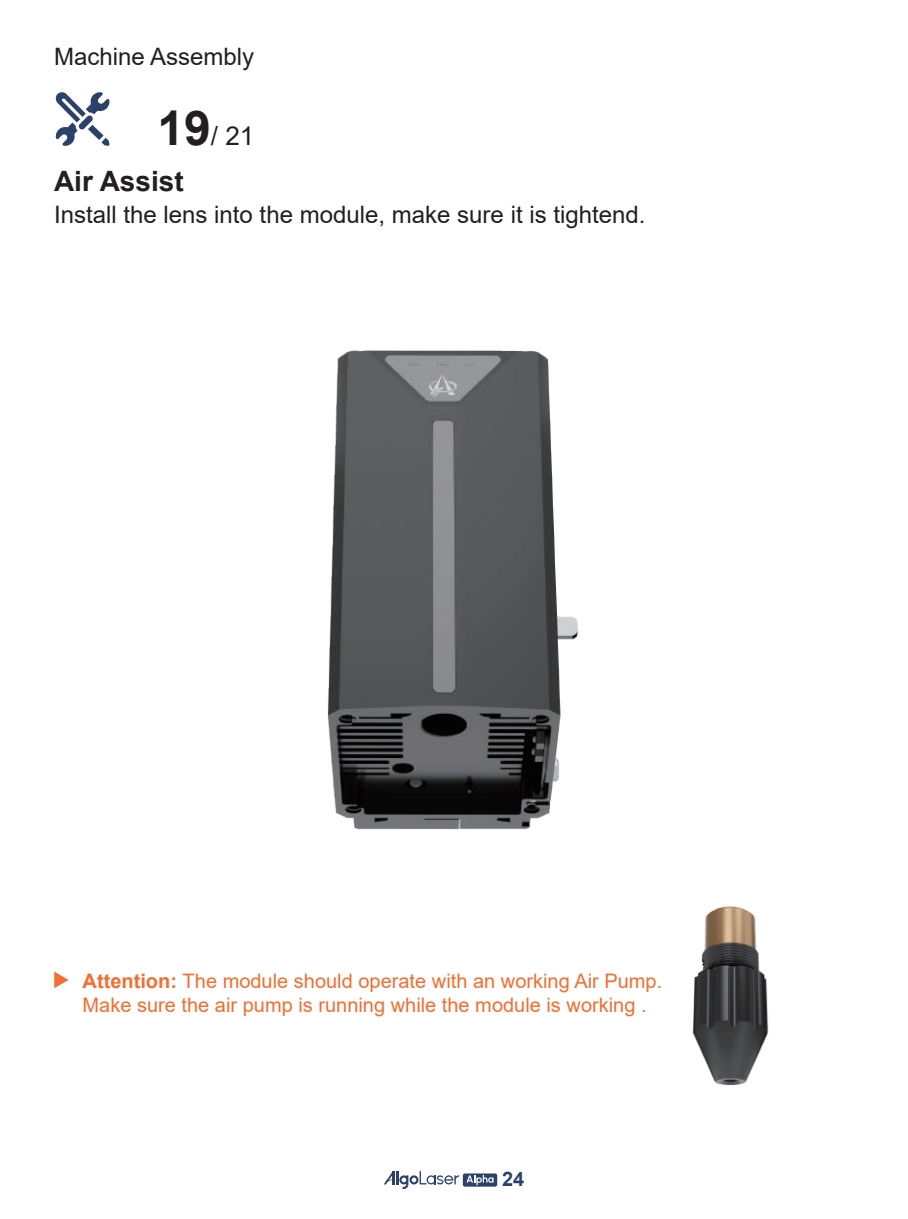
<style>
.page{position:relative;width:908px;height:1219px;background:#fff}
.page>*{position:absolute;margin:0;border:0;box-sizing:border-box;transform-origin:0 0}
.t1{font:700 28px "Arial";color:#231f20}
.t2{font:26px "Arial";color:#231f20}
.t3{font:24px "Arial";color:#231f20}
.t4{font:20px/24px "Arial";color:#f36e31}
.t5{font:700 20px "Arial";color:#2b4169}
.s1{font-weight:700;font-size:48px}
.s2{font-weight:700}
</style>
<div class="page">
<svg style="left:54px;top:972px;width:15px;height:16px"></svg>
<img style="left:692px;top:906px;width:77px;height:180px">
<img style="left:327px;top:350px;width:251px;height:480px">
<svg style="left:383px;top:1171px;width:76px;height:18px"></svg>
<div style="left:462px;top:1173px;width:35px;height:14px;background:#2b4169;border-radius:2px"></div>
<svg style="left:466px;top:1175px;width:27px;height:10px"></svg>
<svg style="left:55px;top:92px;width:55px;height:54px"></svg>
<p class="t3" style="left:54px;top:40px;width:202px">Machine Assembly</p>
<h2 class="t2" style="left:157px;top:118px;width:98px"><span class="s1">19</span>/ 21</h2>
<h1 class="t1" style="left:54px;top:162px;width:131px">Air Assist</h1>
<p class="t3" style="left:54px;top:199px;width:592px">Install the lens into the module, make sure it is tightend.</p>
<p class="t4" style="left:82px;top:969px;width:581px"><span class="s2">Attention:</span> The module should operate with an working Air Pump.<br>Make sure the air pump is running while the module is working .</p>
<p class="t5" style="left:502px;top:1165px;width:24px">24</p>
</div>
